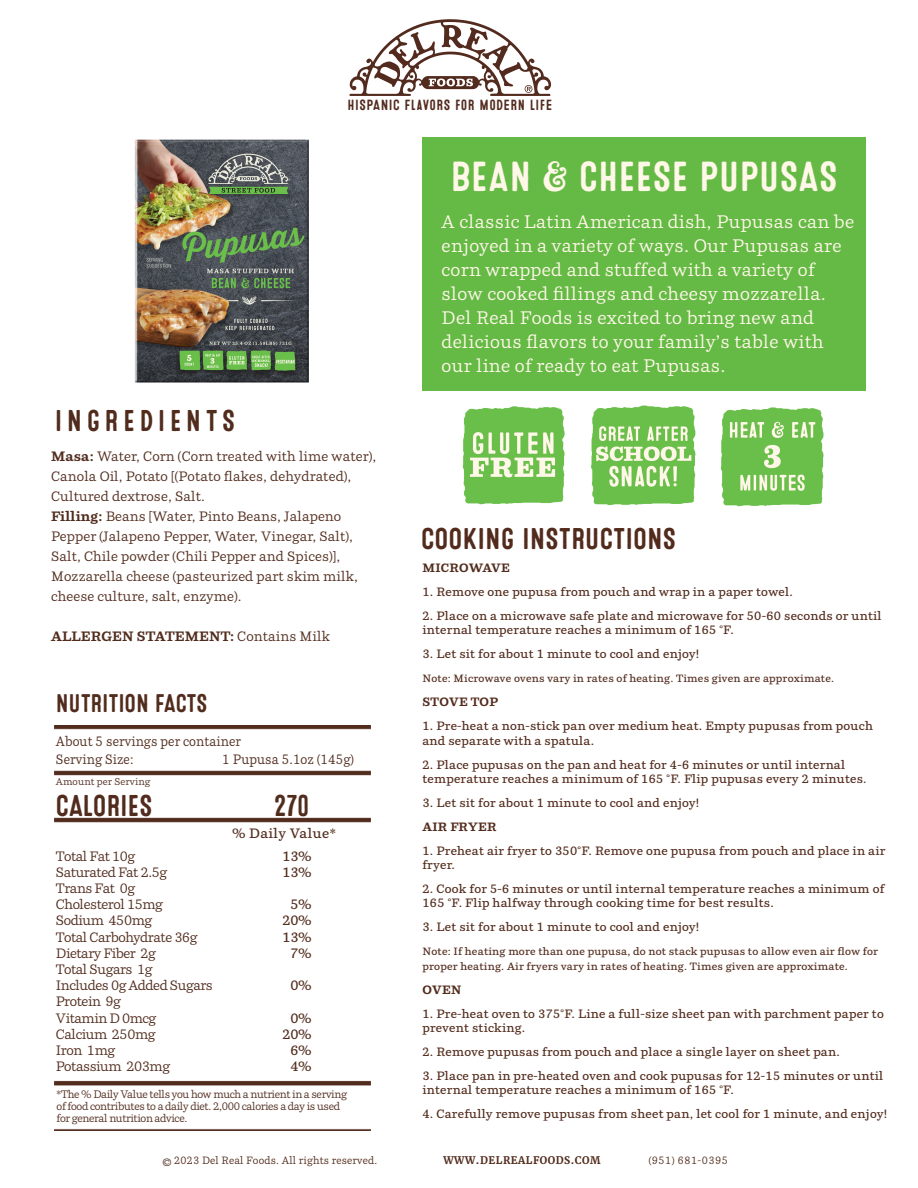
<style>
.page{position:relative;width:918px;height:1188px;background:#fff}
.page>*{position:absolute;margin:0;border:0;box-sizing:border-box;transform-origin:0 0}
.t1{font:42px "Microbrew One";color:#fff7e7}
.t2{font:30.15px "Microbrew One";letter-spacing:.14em;color:#512c1d}
.t3{font:30.15px "Microbrew One";letter-spacing:-.01em;color:#512c1d}
.t4{font:30px "Microbrew One";color:#522b1c}
.t5{font:25.5px "Microbrew One";letter-spacing:-.01em;color:#512c1d}
.t6{font:18px/24px "Parry";letter-spacing:.02em;color:#fff7e7}
.t7{font:14.85px "Microbrew One";letter-spacing:.03em;color:#532b1e}
.t8{font:13.5px/20px "Parry";letter-spacing:.01em;color:#512c1d}
.t9{font:13.5px/16.2px "Parry";letter-spacing:-.03em;color:#512c1d}
.t10{font:13.5px/18px "Parry";letter-spacing:.01em;color:#512c1d;scale:.92 1}
.t11{font:600 13.5px/16.2px "Parry";letter-spacing:.03em;color:#512c1d;text-align:center}
.t12{font:700 13.5px "Parry";letter-spacing:.01em;color:#512c1d}
.t13{font:600 12px/14.2px "Parry";letter-spacing:.02em;color:#522b1c}
.t14{font:700 12px "Parry";letter-spacing:.02em;color:#522b1c}
.t15{font:10.8px/12.1px "Parry";letter-spacing:-.03em;color:#512c1d}
.t16{font:600 10.5px/14.2px "Parry";letter-spacing:.02em;color:#522b1c}
.t17{font:10.5px "Parry";letter-spacing:.02em;color:#522b1c}
.t18{font:700 10.5px "Merriweather";letter-spacing:.05em;color:#522b1c}
.t19{font:10.5px "Parry";letter-spacing:.05em;color:#522b1c}
.t20{font:9.75px "Parry";letter-spacing:.01em;color:#512c1d}
.s1{font-weight:700}
.s2{font-weight:400}
</style>
<div class="page">
<img style="left:591px;top:405px;width:105px;height:101px">
<img style="left:134px;top:139px;width:175px;height:244px">
<img style="left:54px;top:725px;width:317px;height:405px">
<div style="left:422px;top:138px;width:444px;height:253px;background:#64ba45"></div>
<img style="left:462px;top:406px;width:103px;height:99px">
<img style="left:720px;top:407px;width:104px;height:100px">
<svg style="left:349px;top:19px;width:202px;height:77px"></svg>
<p class="t7" style="left:348px;top:97px;width:206px">HISPANIC FLAVORS FOR MODERN LIFE</p>
<h1 class="t1" style="left:450px;top:153px;width:389px">BEAN &amp; CHEESE PUPUSAS</h1>
<h2 class="t2" style="left:55px;top:404px;width:182px">INGREDIENTS</h2>
<p class="t8" style="left:51px;top:446px;width:327px"><span class="s1">Masa:</span> Water, Corn (Corn treated with lime water), Canola Oil, Potato [(Potato flakes, dehydrated), Cultured dextrose, Salt.<br><span class="s1">Filling:</span> Beans [Water, Pinto Beans, Jalapeno Pepper (Jalapeno Pepper, Water, Vinegar, Salt), Salt, Chile powder (Chili Pepper and Spices)], Mozzarella cheese (pasteurized part skim milk, cheese culture, salt, enzyme).</p>
<p class="t12" style="left:51px;top:628px;width:280px">ALLERGEN STATEMENT: <span class="s2">Contains Milk</span></p>
<h3 class="t5" style="left:56px;top:689px;width:153px">NUTRITION FACTS</h3>
<p class="t10" style="left:56px;top:732px;width:203px">About 5 servings per container<br>Serving Size:</p>
<p class="t10" style="left:222px;top:750px;width:145px">1 Pupusa 5.1oz (145g)</p>
<p class="t20" style="left:56px;top:776px;width:96px">Amount per Serving</p>
<h2 class="t3" style="left:56px;top:788px;width:98px">CALORIES</h2>
<h2 class="t2" style="left:274px;top:788px;width:37px">270</h2>
<p class="t9" style="left:56px;top:848px;width:158px">Total Fat 10g<br>Saturated Fat 2.5g<br>Trans Fat 0g<br>Cholesterol 15mg<br>Sodium 450mg<br>Total Carbohydrate 36g<br>Dietary Fiber 2g<br>Total Sugars 1g<br>Includes 0g Added Sugars<br>Protein 9g<br>Vitamin D 0mcg<br>Calcium 250mg<br>Iron 1mg<br>Potassium 203mg</p>
<p class="t11" style="left:283px;top:847px;width:30px;text-align:left">13%<br>13%</p>
<p class="t11" style="left:232px;top:825px;width:105px">% Daily Value*</p>
<p class="t11" style="left:283px;top:896px;width:30px">5%<br>20%<br>13%<br>7%</p>
<p class="t11" style="left:290px;top:977px;width:23px">0%</p>
<p class="t11" style="left:283px;top:1009px;width:30px">0%<br>20%<br>6%<br>4%</p>
<p class="t15" style="left:57px;top:1088px;width:292px">*The % Daily Value tells you how much a nutrient in a serving of food contributes to a daily diet. 2,000 calories a day is used for general nutrition advice.</p>
<p class="t6" style="left:442px;top:210px;width:414px">A classic Latin American dish, Pupusas can be enjoyed in a variety of ways. Our Pupusas are corn wrapped and stuffed with a variety of slow cooked fillings and cheesy mozzarella.<br>Del Real Foods is excited to bring new and delicious flavors to your family’s table with our line of ready to eat Pupusas.</p>
<h3 class="t4" style="left:421px;top:522px;width:257px">COOKING INSTRUCTIONS</h3>
<p class="t14" style="left:422px;top:560px;width:89px">MICROWAVE</p>
<p class="t13" style="left:422px;top:584px;width:372px">1. Remove one pupusa from pouch and wrap in a paper towel.</p>
<p class="t13" style="left:422px;top:608px;width:461px">2. Place on a microwave safe plate and microwave for 50-60 seconds or until internal temperature reaches a minimum of 165 °F.</p>
<p class="t13" style="left:422px;top:647px;width:278px">3. Let sit for about 1 minute to cool and enjoy!</p>
<p class="t16" style="left:422px;top:671px;width:413px">Note: Microwave ovens vary in rates of heating. Times given are approximate.</p>
<p class="t14" style="left:422px;top:694px;width:77px">STOVE TOP</p>
<p class="t13" style="left:422px;top:719px;width:452px">1. Pre-heat a non-stick pan over medium heat. Empty pupusas from pouch and separate with a spatula.</p>
<p class="t13" style="left:422px;top:757px;width:446px">2. Place pupusas on the pan and heat for 4-6 minutes or until internal temperature reaches a minimum of 165 °F. Flip pupusas every 2 minutes.</p>
<p class="t13" style="left:422px;top:795px;width:278px">3. Let sit for about 1 minute to cool and enjoy!</p>
<p class="t14" style="left:422px;top:819px;width:75px">AIR FRYER</p>
<p class="t13" style="left:422px;top:843px;width:464px">1. Preheat air fryer to 350°F. Remove one pupusa from pouch and place in air fryer.</p>
<p class="t13" style="left:422px;top:881px;width:463px">2. Cook for 5-6 minutes or until internal temperature reaches a minimum of<br>165 °F. Flip halfway through cooking time for best results.</p>
<p class="t13" style="left:422px;top:920px;width:278px">3. Let sit for about 1 minute to cool and enjoy!</p>
<p class="t16" style="left:422px;top:944px;width:457px">Note: If heating more than one pupusa, do not stack pupusas to allow even air flow for proper heating. Air fryers vary in rates of heating. Times given are approximate.</p>
<p class="t14" style="left:422px;top:982px;width:40px">OVEN</p>
<p class="t13" style="left:422px;top:1006px;width:463px">1. Pre-heat oven to 375°F. Line a full-size sheet pan with parchment paper to prevent sticking.</p>
<p class="t13" style="left:422px;top:1044px;width:419px">2. Remove pupusas from pouch and place a single layer on sheet pan.</p>
<p class="t13" style="left:422px;top:1068px;width:462px">3. Place pan in pre-heated oven and cook pupusas for 12-15 minutes or until internal temperature reaches a minimum of 165 °F.</p>
<p class="t13" style="left:422px;top:1106px;width:466px">4. Carefully remove pupusas from sheet pan, let cool for 1 minute, and enjoy!</p>
<p class="t17" style="left:163px;top:1154px;width:216px">© 2023 Del Real Foods. All rights reserved.</p>
<p class="t18" style="left:443px;top:1154px;width:159px">WWW.DELREALFOODS.COM</p>
<p class="t19" style="left:649px;top:1154px;width:81px">(951) 681-0395</p>
</div>
